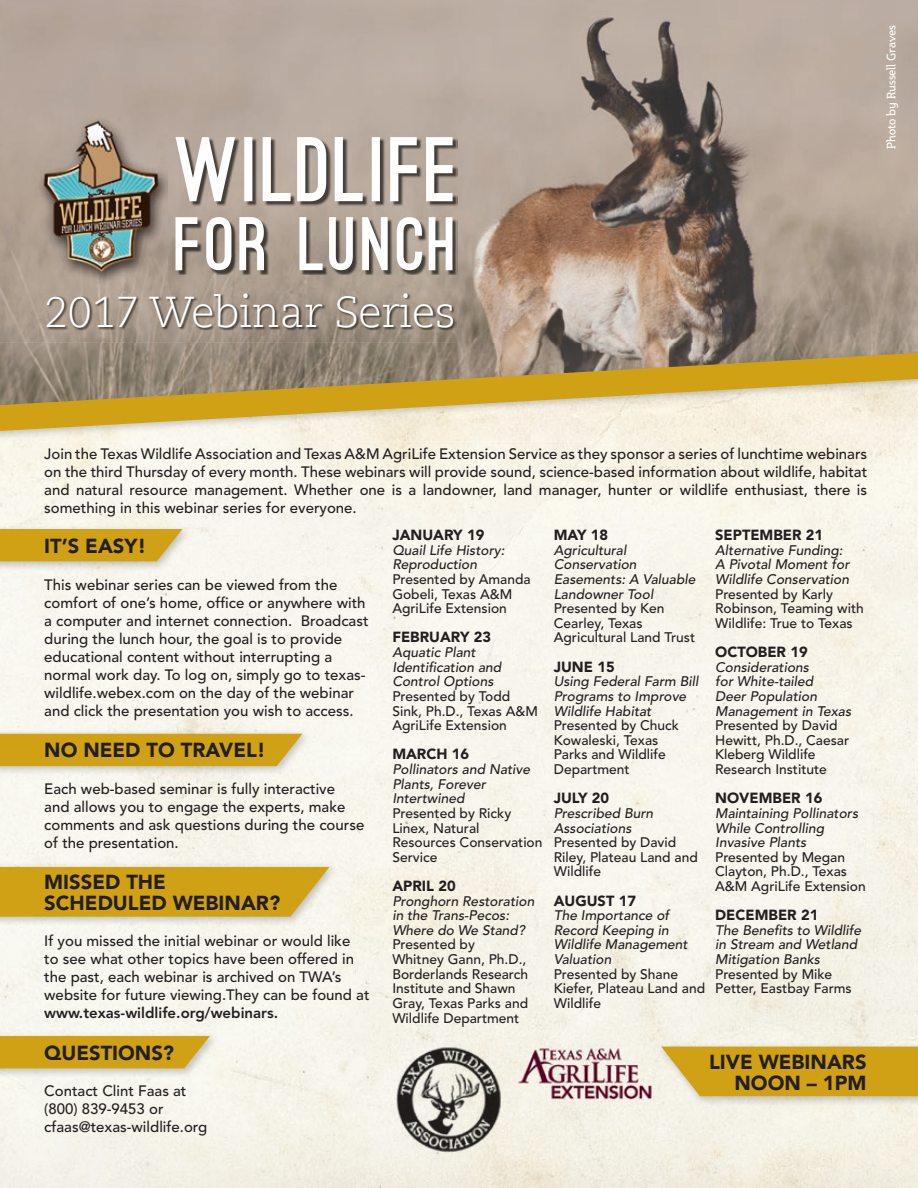
<style>
.page{position:relative;width:918px;height:1188px;background:#fff}
.page>*{position:absolute;margin:0;border:0;box-sizing:border-box;transform-origin:0 0}
.t1{font:900 87px "Ostrich Sans";letter-spacing:.04em;color:#fff}
.t2{font:900 72px "Ostrich Sans";letter-spacing:.055em;color:#fff}
.t3{font:300 43.05px "Caecilia LT Std";letter-spacing:-.005em;color:#fff}
.t4{font:900 20.1px/20.1px "Avenir";color:#231f20}
.t5{font:500 15px/18px "Avenir";color:#231f20}
.t6{font:800 15px "Avenir";color:#231f20}
.t7{font:900 14.55px "Avenir";color:#231f20}
.t8{font:500 13.8px/14.5px "Avenir";color:#231f20}
.t9{font:italic 500 13.8px/14.5px "Avenir";color:#231f20}
.t10{font:12px "Steinem";color:#fff}
</style>
<div class="page">
<img style="left:459px;top:0;width:459px;height:343px">
<img style="left:0;top:139px;width:38px;height:204px">
<img style="left:144px;top:139px;width:52px;height:204px">
<img style="left:407px;top:139px;width:52px;height:204px">
<img style="left:38px;top:286px;width:106px;height:57px">
<img style="left:196px;top:275px;width:211px;height:68px">
<img style="left:459px;top:1049px;width:105px;height:139px">
<div style="left:564px;top:1108px;width:53px;height:80px;background:#f2efe3"></div>
<img style="left:669px;top:1106px;width:249px;height:82px">
<img style="left:36px;top:115px;width:131px;height:171px">
<img style="left:177px;top:138px;width:280px;height:137px">
<img style="left:47px;top:293px;width:409px;height:38px">
<svg style="left:0;top:529px;width:183px;height:32px;background:#d1a523"></svg>
<div style="left:0;top:1036px;width:210px;height:32px;background:#d0a115"></div>
<div style="left:0;top:734px;width:302px;height:32px;background:#d0a115"></div>
<svg style="left:0;top:867px;width:329px;height:50px;background:#d1a521"></svg>
<svg style="left:661px;top:1047px;width:257px;height:49px;background:#d2a624"></svg>
<img style="left:0;top:343px;width:669px;height:10px">
<img style="left:669px;top:343px;width:249px;height:10px">
<img style="left:0;top:431px;width:918px;height:11px">
<svg style="left:0;top:353px;width:918px;height:78px;background:#c4ae75"></svg>
<img style="left:518px;top:1044px;width:137px;height:64px">
<img style="left:393px;top:1043px;width:110px;height:111px">
<h1 class="t1" style="left:176px;top:137px;width:284px">WILDLIFE</h1>
<h2 class="t2" style="left:176px;top:217px;width:284px">FOR LUNCH</h2>
<h3 class="t3" style="left:44px;top:288px;width:413px">2017 Webinar Series</h3>
<p class="t10" style="left:885px;top:149px;width:125px;rotate:-90deg">Photo by Russell Graves</p>
<p class="t5" style="left:44px;top:445px;width:825px;text-align:justify">Join the Texas Wildlife Association and Texas A&amp;M AgriLife Extension Service as they sponsor a series of lunchtime webinars on the third Thursday of every month. These webinars will provide sound, science-based information about wildlife, habitat and natural resource management. Whether one is a landowner, land manager, hunter or wildlife enthusiast, there is something in this webinar series for everyone.</p>
<p class="t7" style="left:392px;top:526px;width:94px">JANUARY 19</p>
<p class="t9" style="left:392px;top:543px;width:114px">Quail Life History:<br>Reproduction</p>
<p class="t8" style="left:392px;top:572px;width:140px">Presented by Amanda<br>Gobeli, Texas A&amp;M<br>AgriLife Extension</p>
<p class="t7" style="left:392px;top:629px;width:100px">FEBRUARY 23</p>
<p class="t9" style="left:392px;top:645px;width:110px">Aquatic Plant<br>Identification and<br>Control Options</p>
<p class="t8" style="left:392px;top:689px;width:147px">Presented by Todd<br>Sink, Ph.D., Texas A&amp;M<br>AgriLife Extension</p>
<p class="t7" style="left:392px;top:746px;width:78px">MARCH 16</p>
<p class="t9" style="left:392px;top:762px;width:139px">Pollinators and Native<br>Plants, Forever<br>Intertwined</p>
<p class="t8" style="left:392px;top:806px;width:152px">Presented by Ricky<br>Linex, Natural<br>Resources Conservation<br>Service</p>
<p class="t7" style="left:392px;top:877px;width:65px">APRIL 20</p>
<p class="t9" style="left:392px;top:894px;width:143px">Pronghorn Restoration in the Trans-Pecos:<br>Where do We Stand?</p>
<p class="t8" style="left:392px;top:938px;width:137px">Presented by<br>Whitney Gann, Ph.D.,<br>Borderlands Research<br>Institute and Shawn<br>Gray, Texas Parks and<br>Wildlife Department</p>
<p class="t7" style="left:715px;top:526px;width:110px">SEPTEMBER 21</p>
<p class="t9" style="left:715px;top:543px;width:136px">Alternative Funding:<br>A Pivotal Moment for<br>Wildlife Conservation</p>
<p class="t8" style="left:715px;top:587px;width:150px">Presented by Karly<br>Robinson, Teaming with<br>Wildlife: True to Texas</p>
<p class="t7" style="left:715px;top:643px;width:94px">OCTOBER 19</p>
<p class="t9" style="left:715px;top:660px;width:138px">Considerations<br>for White-tailed<br>Deer Population<br>Management in Texas</p>
<p class="t8" style="left:715px;top:718px;width:136px">Presented by David<br>Hewitt, Ph.D., Caesar<br>Kleberg Wildlife<br>Research Institute</p>
<p class="t7" style="left:715px;top:789px;width:109px">NOVEMBER 16</p>
<p class="t9" style="left:715px;top:806px;width:144px">Maintaining Pollinators<br>While Controlling<br>Invasive Plants</p>
<p class="t8" style="left:715px;top:850px;width:152px">Presented by Megan<br>Clayton, Ph.D., Texas<br>A&amp;M AgriLife Extension</p>
<p class="t7" style="left:715px;top:906px;width:105px">DECEMBER 21</p>
<p class="t9" style="left:715px;top:923px;width:148px">The Benefits to Wildlife in Stream and Wetland<br>Mitigation Banks</p>
<p class="t8" style="left:715px;top:967px;width:138px">Presented by Mike<br>Petter, Eastbay Farms</p>
<p class="t7" style="left:554px;top:526px;width:56px">MAY 18</p>
<p class="t9" style="left:554px;top:543px;width:143px">Agricultural<br>Conservation<br>Easements: A Valuable<br>Landowner Tool</p>
<p class="t8" style="left:554px;top:602px;width:143px">Presented by Ken<br>Cearley, Texas<br>Agricultural Land Trust</p>
<p class="t7" style="left:554px;top:658px;width:62px">JUNE 15</p>
<p class="t9" style="left:554px;top:675px;width:146px">Using Federal Farm Bill<br>Programs to Improve<br>Wildlife Habitat</p>
<p class="t8" style="left:554px;top:718px;width:127px">Presented by Chuck<br>Kowaleski, Texas<br>Parks and Wildlife<br>Department</p>
<p class="t7" style="left:554px;top:789px;width:57px">JULY 20</p>
<p class="t9" style="left:554px;top:806px;width:101px">Prescribed Burn<br>Associations</p>
<p class="t8" style="left:554px;top:835px;width:145px">Presented by David<br>Riley, Plateau Land and<br>Wildlife</p>
<p class="t7" style="left:554px;top:892px;width:84px">AUGUST 17</p>
<p class="t9" style="left:554px;top:909px;width:135px">The Importance of<br>Record Keeping in<br>Wildlife Management<br>Valuation</p>
<p class="t8" style="left:554px;top:967px;width:153px">Presented by Shane<br>Kiefer, Plateau Land and<br>Wildlife</p>
<h3 class="t4" style="left:44px;top:536px;width:104px">IT’S EASY!</h3>
<p class="t5" style="left:44px;top:576px;width:326px">This webinar series can be viewed from the comfort of one’s home, office or anywhere with a computer and internet connection. Broadcast during the lunch hour, the goal is to provide educational content without interrupting a normal work day. To log on, simply go to texas&shy;wildlife.webex.com on the day of the webinar and click the presentation you wish to access.</p>
<h3 class="t4" style="left:44px;top:740px;width:223px">NO NEED TO TRAVEL!</h3>
<p class="t5" style="left:44px;top:780px;width:322px">Each web-based seminar is fully interactive<br>and allows you to engage the experts, make comments and ask questions during the course of the presentation.</p>
<h3 class="t4" style="left:44px;top:872px;width:237px">MISSED THE<br>SCHEDULED WEBINAR?</h3>
<p class="t5" style="left:44px;top:932px;width:327px">If you missed the initial webinar or would like<br>to see what other topics have been offered in the past, each webinar is archived on TWA’s website for future viewing.They can be found at</p>
<p class="t6" style="left:44px;top:1004px;width:235px">www.texas-wildlife.org/webinars.</p>
<h3 class="t4" style="left:44px;top:1042px;width:131px">QUESTIONS?</h3>
<p class="t5" style="left:44px;top:1082px;width:165px">Contact Clint Faas at (800) 839-9453 or cfaas@texas-wildlife.org</p>
<h3 class="t4" style="left:709px;top:1051px;width:159px;line-height:21px;text-align:right">LIVE WEBINARS<br>NOON – 1PM</h3>
</div>
